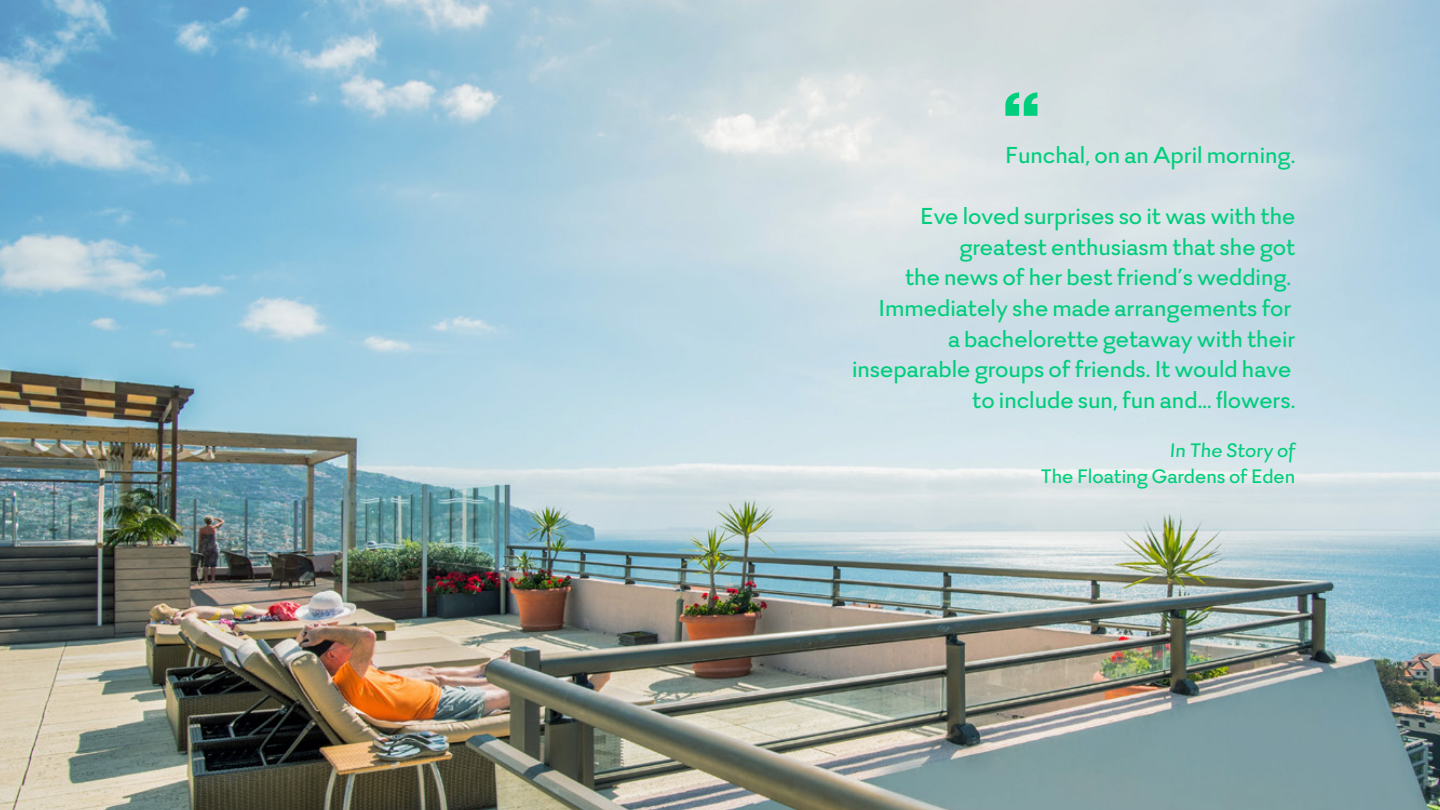
<style>
.page{position:relative;width:1440px;height:810px;background:#fff}
.page>*{position:absolute;margin:0;border:0;box-sizing:border-box;transform-origin:0 0}
.t1{font:500 25.5px/30.6px "Firme";color:#00ce7d;text-align:right}
.t2{font:500 21.6px "Firme";color:#00ce7d}
.t3{font:italic 500 21.6px "Firme";letter-spacing:-.005em;color:#00ce7d}
</style>
<div class="page">
<img style="left:0;top:0;width:1440px;height:810px">
<svg style="left:1005px;top:93px;width:32px;height:23px"></svg>
<p class="t1" style="left:1005px;top:140px;width:292px">Funchal, on an April morning.</p>
<p class="t1" style="left:852px;top:201px;width:445px">Eve loved surprises so it was with the greatest enthusiasm that she got<br>the news of her best friend’s wedding.<br>Immediately she made arrangements for<br>a bachelorette getaway with their inseparable groups of friends. It would have to include sun, fun and… flowers.</p>
<p class="t3" style="left:1170px;top:438px;width:127px">In The Story of</p>
<p class="t2" style="left:1040px;top:464px;width:256px">The Floating Gardens of Eden</p>
</div>
